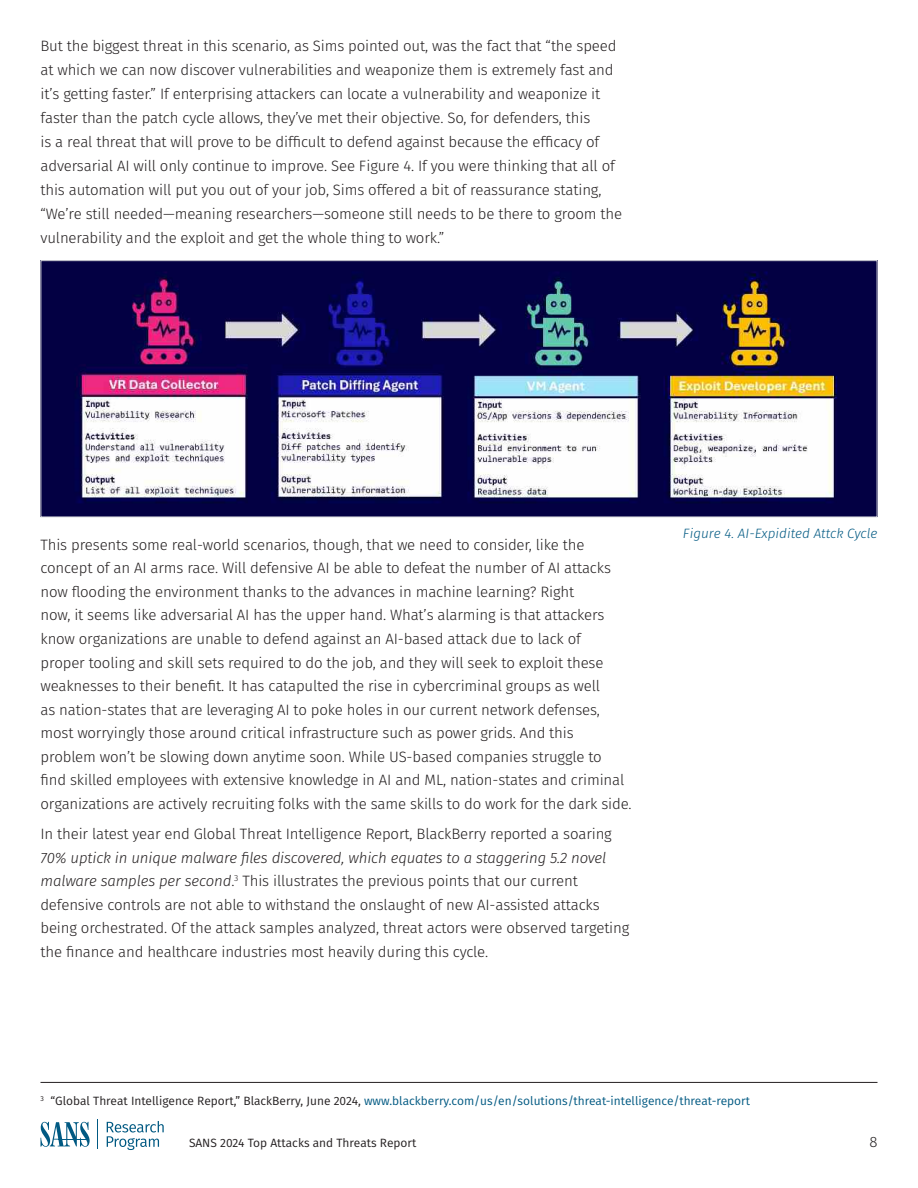
<style>
.page{position:relative;width:918px;height:1188px;background:#fff}
.page>*{position:absolute;margin:0;border:0;box-sizing:border-box;transform-origin:0 0}
.t1{font:300 15px/23.5px "Fira Sans";letter-spacing:-.01em;color:#231f20}
.t2{font:italic 300 13.5px "Fira Sans";color:#005982}
.t3{font:12px "Fira Sans";color:#005982}
.t4{font:12px "Fira Sans";color:#231f20}
.s1{font-style:italic}
.s2{color:#231f20}
</style>
<div class="page">
<hr style="left:97px;top:1119px;width:1px;height:30px;background:#005982">
<svg style="left:107px;top:1121px;width:57px;height:29px"></svg>
<svg style="left:40px;top:1122px;width:50px;height:25px"></svg>
<hr style="left:59px;top:1139px;width:30px;height:1px;background:#005982">
<hr style="left:40px;top:1082px;width:838px;height:1px;background:#231f20">
<img style="left:42px;top:262px;width:833px;height:253px">
<div style="left:40px;top:260px;width:837px;height:257px;border:1px solid #dcdddf"></div>
<p class="t1" style="left:40px;top:34px;width:583px;line-height:24px">But the biggest threat in this scenario, as Sims pointed out, was the fact that “the speed at which we can now discover vulnerabilities and weaponize them is extremely fast and it’s getting faster.” If enterprising attackers can locate a vulnerability and weaponize it faster than the patch cycle allows, they’ve met their objective. So, for defenders, this<br>is a real threat that will prove to be difficult to defend against because the efficacy of adversarial AI will only continue to improve. See Figure 4. If you were thinking that all of this automation will put you out of your job, Sims offered a bit of reassurance stating, “We’re still needed—meaning researchers—someone still needs to be there to groom the vulnerability and the exploit and get the whole thing to work.”</p>
<p class="t1" style="left:40px;top:533px;width:593px">This presents some real-world scenarios, though, that we need to consider, like the concept of an AI arms race. Will defensive AI be able to defeat the number of AI attacks now flooding the environment thanks to the advances in machine learning? Right<br>now, it seems like adversarial AI has the upper hand. What’s alarming is that attackers know organizations are unable to defend against an AI-based attack due to lack of<br>proper tooling and skill sets required to do the job, and they will seek to exploit these weaknesses to their benefit. It has catapulted the rise in cybercriminal groups as well<br>as nation-states that are leveraging AI to poke holes in our current network defenses, most worryingly those around critical infrastructure such as power grids. And this problem won’t be slowing down anytime soon. While US-based companies struggle to<br>find skilled employees with extensive knowledge in AI and ML, nation-states and criminal organizations are actively recruiting folks with the same skills to do work for the dark side.</p>
<p class="t1" style="left:40px;top:822px;width:573px">In their latest year end Global Threat Intelligence Report, BlackBerry reported a soaring</p>
<p class="t1" style="left:40px;top:846px;width:590px"><span class="s1">70% uptick in unique malware files discovered, which equates to a staggering 5.2 novel malware samples per second</span>.<sup>3</sup> This illustrates the previous points that our current defensive controls are not able to withstand the onslaught of new AI-assisted attacks being orchestrated. Of the attack samples analyzed, threat actors were observed targeting the finance and healthcare industries most heavily during this cycle.</p>
<p class="t2" style="left:683px;top:524px;width:196px">Figure 4. AI-Expidited Attck Cycle</p>
<p class="t3" style="left:40px;top:1092px;width:711px"><sup>3</sup> <span class="s2">“Global Threat Intelligence Report,” BlackBerry, June 2024,</span> www.blackberry.com/us/en/solutions/threat-intelligence/threat-report</p>
<p class="t4" style="left:189px;top:1134px;width:229px">SANS 2024 Top Attacks and Threats Report</p>
<p class="t1" style="left:869px;top:1130px;width:10px">8</p>
</div>
